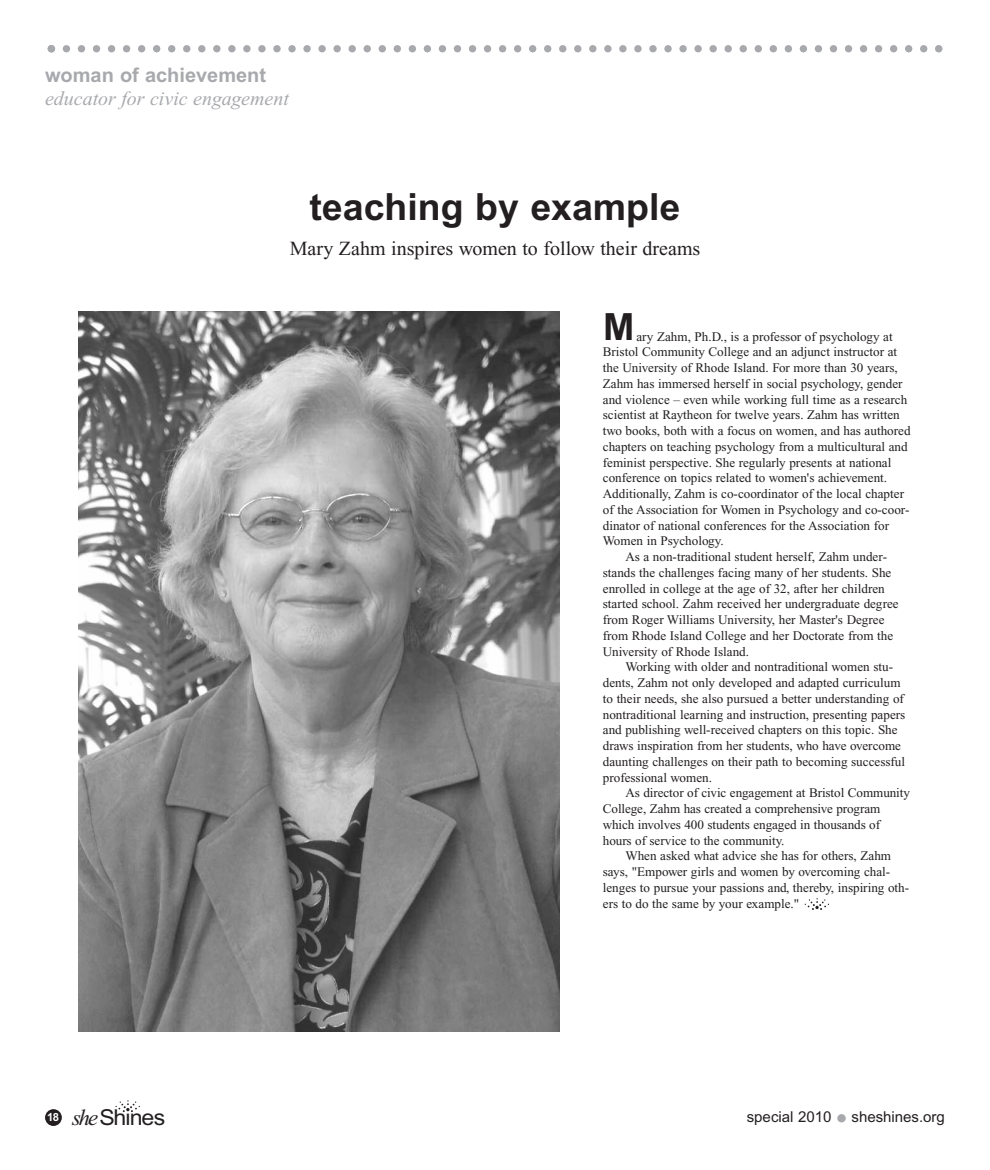
<style>
.page{position:relative;width:990px;height:1170px;background:#fff}
.page>*{position:absolute;margin:0;border:0;box-sizing:border-box;transform-origin:0 0}
.t1{font:700 37.5px "Arial";color:#231f20}
.t2{font:22px "Arial";letter-spacing:-.04em;color:#231f20;scale:1.05 1}
.t3{font:20px "Times New Roman";color:#231f20}
.t4{font:italic 20px "Times New Roman";color:#a8a9ad}
.t5{font:700 20px "Arial";color:#a8a9ad}
.t6{font:15px "Arial";color:#231f20}
.t7{font:13.12px "Times New Roman";color:#231f20}
.s1{font-family:"Times New Roman";font-style:italic;font-size:22.5px}
</style>
<div class="page">
<div style="left:45px;top:1109px;width:17px;height:17px;background:#231f20;border-radius:50%"></div>
<svg style="left:116px;top:1100px;width:24px;height:12px"></svg>
<div style="left:837px;top:1114px;width:9px;height:8px;background:#a8a9ad;border-radius:50%"></div>
<svg style="left:48px;top:45px;width:894px;height:7px"></svg>
<svg style="left:805px;top:898px;width:24px;height:12px"></svg>
<img style="left:79px;top:312px;width:480px;height:720px">
<h3 class="t5" style="left:45px;top:63px;width:223px">woman of achievement</h3>
<h3 class="t4" style="left:45px;top:92px;width:246px">educator for civic engagement</h3>
<h1 class="t1" style="left:310px;top:193px;width:372px">teaching by example</h1>
<h3 class="t3" style="left:290px;top:241px;width:412px">Mary Zahm inspires women to follow their dreams</h3>
<h1 class="t1" style="left:603px;top:313px;width:33px">M</h1>
<p class="t7" style="left:636px;top:331px;width:258px">ary Zahm, Ph.D., is a professor of psychology at</p>
<p class="t7" style="left:603px;top:347px;width:296px">Bristol Community College and an adjunct instructor at</p>
<p class="t7" style="left:603px;top:363px;width:296px">the University of Rhode Island. For more than 30 years,</p>
<p class="t7" style="left:603px;top:379px;width:301px">Zahm has immersed herself in social psychology, gender</p>
<p class="t7" style="left:603px;top:394px;width:306px">and violence – even while working full time as a research</p>
<p class="t7" style="left:603px;top:410px;width:298px">scientist at Raytheon for twelve years. Zahm has written</p>
<p class="t7" style="left:603px;top:426px;width:309px">two books, both with a focus on women, and has authored</p>
<p class="t7" style="left:603px;top:442px;width:306px">chapters on teaching psychology from a multicultural and</p>
<p class="t7" style="left:603px;top:457px;width:290px">feminist perspective. She regularly presents at national</p>
<p class="t7" style="left:603px;top:473px;width:286px">conference on topics related to women's achievement.</p>
<p class="t7" style="left:603px;top:489px;width:303px">Additionally, Zahm is co-coordinator of the local chapter</p>
<p class="t7" style="left:603px;top:505px;width:308px">of the Association for Women in Psychology and co-coor-</p>
<p class="t7" style="left:603px;top:520px;width:288px">dinator of national conferences for the Association for</p>
<p class="t7" style="left:603px;top:536px;width:122px">Women in Psychology.</p>
<p class="t7" style="left:625px;top:552px;width:263px">As a non-traditional student herself, Zahm under-</p>
<p class="t7" style="left:603px;top:568px;width:290px">stands the challenges facing many of her students. She</p>
<p class="t7" style="left:603px;top:583px;width:283px">enrolled in college at the age of 32, after her children</p>
<p class="t7" style="left:603px;top:599px;width:297px">started school. Zahm received her undergraduate degree</p>
<p class="t7" style="left:603px;top:615px;width:283px">from Roger Williams University, her Master's Degree</p>
<p class="t7" style="left:603px;top:631px;width:292px">from Rhode Island College and her Doctorate from the</p>
<p class="t7" style="left:603px;top:646px;width:148px">University of Rhode Island.</p>
<p class="t7" style="left:625px;top:662px;width:269px">Working with older and nontraditional women stu-</p>
<p class="t7" style="left:603px;top:678px;width:299px">dents, Zahm not only developed and adapted curriculum</p>
<p class="t7" style="left:603px;top:694px;width:303px">to their needs, she also pursued a better understanding of</p>
<p class="t7" style="left:603px;top:709px;width:304px">nontraditional learning and instruction, presenting papers</p>
<p class="t7" style="left:603px;top:725px;width:296px">and publishing well-received chapters on this topic. She</p>
<p class="t7" style="left:603px;top:741px;width:300px">draws inspiration from her students, who have overcome</p>
<p class="t7" style="left:603px;top:757px;width:304px">daunting challenges on their path to becoming successful</p>
<p class="t7" style="left:603px;top:772px;width:111px">professional women.</p>
<p class="t7" style="left:625px;top:788px;width:286px">As director of civic engagement at Bristol Community</p>
<p class="t7" style="left:603px;top:804px;width:279px">College, Zahm has created a comprehensive program</p>
<p class="t7" style="left:603px;top:820px;width:279px">which involves 400 students engaged in thousands of</p>
<p class="t7" style="left:603px;top:835px;width:183px">hours of service to the community.</p>
<p class="t7" style="left:625px;top:851px;width:267px">When asked what advice she has for others, Zahm</p>
<p class="t7" style="left:603px;top:867px;width:289px">says, "Empower girls and women by overcoming chal-</p>
<p class="t7" style="left:603px;top:883px;width:308px">lenges to pursue your passions and, thereby, inspiring oth-</p>
<p class="t7" style="left:603px;top:898px;width:198px">ers to do the same by your example."</p>
<h2 class="t2" style="left:47px;top:1109px;width:114px"><sup>18</sup> <span class="s1">she</span>Shines</h2>
<p class="t6" style="left:747px;top:1112px;width:86px">special 2010</p>
<p class="t6" style="left:852px;top:1112px;width:95px">sheshines.org</p>
</div>
